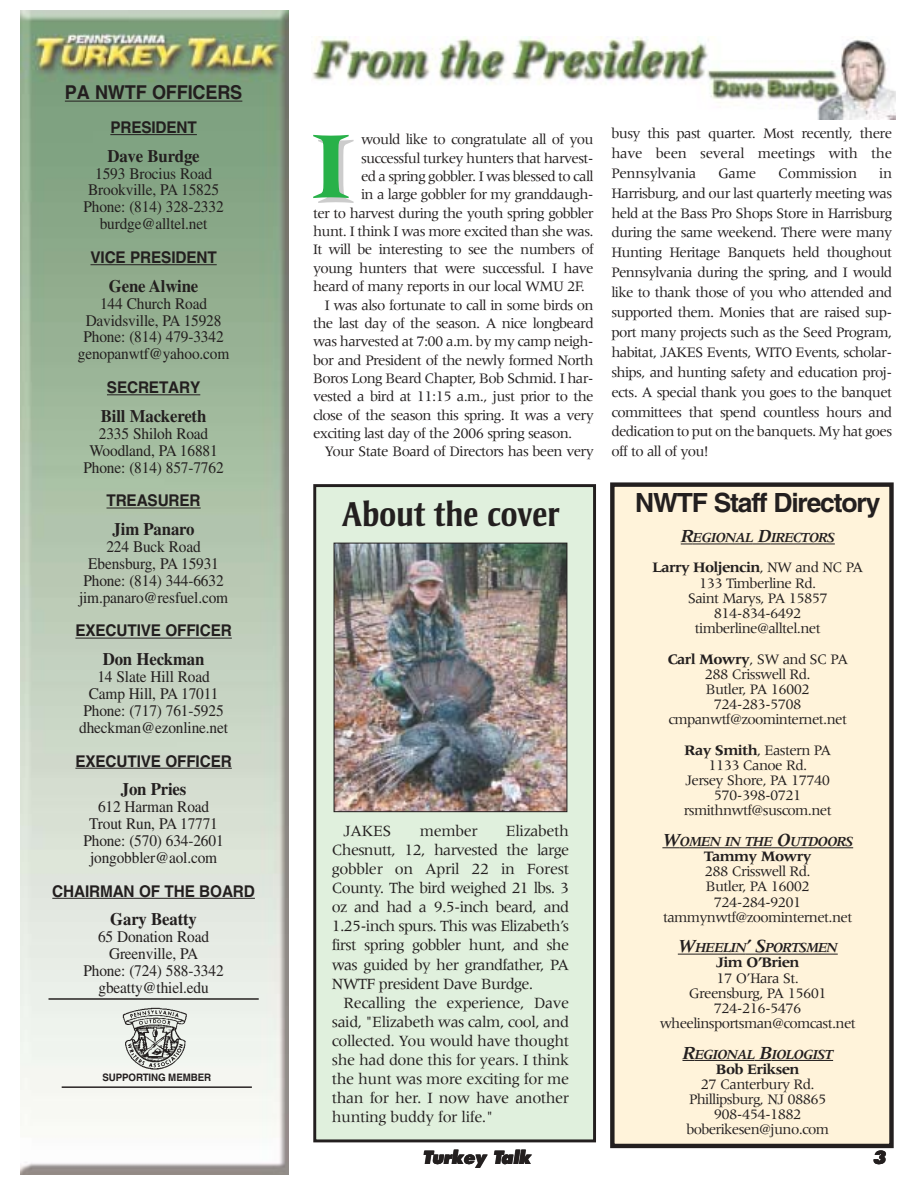
<style>
.page{position:relative;width:918px;height:1188px;background:#fff}
.page>*{position:absolute;margin:0;border:0;box-sizing:border-box;transform-origin:0 0}
.t1{font:700 98.4px "Meridien";color:#28b149}
.t2{font:700 35.25px "Strayhorn";letter-spacing:-.01em;color:#231f1f;scale:.95 1}
.t3{font:700 26.4px "Helvetica";letter-spacing:-.045em;color:#231f1f}
.t4{font:700 19.05px "Helvetica";letter-spacing:-.01em;color:#231f1f;scale:.95 1}
.t5{font:700 17.7px "Times";letter-spacing:-.01em;color:#231f1f;scale:.95 1}
.t6{font:italic 800 17.7px "Futura";letter-spacing:-.015em;color:#231f1f;scale:.95 1}
.t7{font:16.2px/17px "Times";letter-spacing:-.01em;color:#231f1f;text-align:center;scale:.95 1}
.t8{font:16.2px/19px "Meridien";letter-spacing:-.03em;color:#231f1f;text-align:justify}
.t9{font:700 16.2px "Helvetica";letter-spacing:-.01em;color:#231f1f;scale:.95 1}
.t10{font:15px/15.1px "Meridien";letter-spacing:-.045em;color:#231f1f;text-align:center}
.t11{font:700 15px "Meridien";letter-spacing:-.045em;color:#231f1f}
.t12{font:15px "Meridien";letter-spacing:-.02em;color:#231f1f}
.t13{font:italic 700 14.4px "Meridien";letter-spacing:-.06em;color:#231f1f}
.t14{font:700 10.35px "Helvetica";letter-spacing:-.01em;color:#231f1f;scale:.95 1}
.s1{font-size:19.05px}
.s2{font-weight:700}
</style>
<div class="page">
<div style="left:315px;top:486px;width:280px;height:655px;background:#e0f0dd"></div>
<div style="left:313px;top:484px;width:283px;height:658px;border:3px solid #231f1f"></div>
<img style="left:21px;top:11px;width:268px;height:1164px">
<hr style="left:65px;top:101px;width:177px;height:1px;background:#231f1f">
<hr style="left:110px;top:134px;width:87px;height:1px;background:#231f1f">
<hr style="left:91px;top:264px;width:126px;height:1px;background:#231f1f">
<hr style="left:107px;top:394px;width:93px;height:1px;background:#231f1f">
<hr style="left:107px;top:508px;width:94px;height:1px;background:#231f1f">
<hr style="left:75px;top:638px;width:157px;height:1px;background:#231f1f">
<hr style="left:75px;top:768px;width:157px;height:1px;background:#231f1f">
<hr style="left:52px;top:898px;width:203px;height:1px;background:#231f1f">
<hr style="left:49px;top:998px;width:210px;height:2px;background:#231f1f">
<img style="left:122px;top:1007px;width:66px;height:64px">
<hr style="left:62px;top:1086px;width:190px;height:2px;background:#231f1f">
<img style="left:312px;top:37px;width:583px;height:82px">
<div style="left:612px;top:485px;width:279px;height:661px;background:#fff3da"></div>
<svg style="left:681px;top:543px;width:12px;height:1px"></svg>
<hr style="left:693px;top:543px;width:60px;height:1px;background:#231f1f">
<svg style="left:753px;top:543px;width:18px;height:1px"></svg>
<hr style="left:771px;top:543px;width:64px;height:1px;background:#231f1f">
<svg style="left:662px;top:847px;width:18px;height:1px"></svg>
<hr style="left:680px;top:847px;width:45px;height:1px;background:#231f1f">
<svg style="left:725px;top:847px;width:65px;height:1px"></svg>
<hr style="left:790px;top:847px;width:63px;height:1px;background:#231f1f">
<svg style="left:678px;top:954px;width:17px;height:1px"></svg>
<hr style="left:695px;top:954px;width:51px;height:1px;background:#231f1f">
<svg style="left:746px;top:954px;width:45px;height:1px"></svg>
<hr style="left:791px;top:954px;width:47px;height:1px;background:#231f1f">
<svg style="left:682px;top:1060px;width:12px;height:1px"></svg>
<hr style="left:694px;top:1060px;width:61px;height:1px;background:#231f1f">
<svg style="left:755px;top:1060px;width:16px;height:1px"></svg>
<hr style="left:771px;top:1060px;width:62px;height:1px;background:#231f1f">
<div style="left:610px;top:482px;width:284px;height:666px;border:4px solid #231f1f"></div>
<img style="left:336px;top:545px;width:229px;height:265px">
<div style="left:334px;top:543px;width:233px;height:269px;border:1px solid #231f1f"></div>
<p class="t4" style="left:65px;top:86px;width:188px">PA NWTF OFFICERS</p>
<p class="t9" style="left:110px;top:121px;width:93px">PRESIDENT</p>
<p class="t5" style="left:107px;top:149px;width:99px">Dave Burdge</p>
<p class="t7" style="left:84px;top:166px;width:149px">1593 Brocius Road<br>Brookville, PA 15825<br>Phone: (814) 328-2332 burdge@alltel.net</p>
<p class="t9" style="left:91px;top:251px;width:134px">VICE PRESIDENT</p>
<p class="t5" style="left:109px;top:279px;width:96px">Gene Alwine</p>
<p class="t7" style="left:78px;top:296px;width:161px">144 Church Road<br>Davidsville, PA 15928<br>Phone: (814) 479-3342 genopanwtf@yahoo.com</p>
<p class="t9" style="left:107px;top:382px;width:100px">SECRETARY</p>
<p class="t5" style="left:101px;top:409px;width:112px">Bill Mackereth</p>
<p class="t7" style="left:84px;top:426px;width:149px">2335 Shiloh Road<br>Woodland, PA 16881<br>Phone: (814) 857-7762</p>
<p class="t9" style="left:107px;top:495px;width:101px">TREASURER</p>
<p class="t5" style="left:113px;top:523px;width:88px">Jim Panaro</p>
<p class="t7" style="left:79px;top:540px;width:158px">224 Buck Road<br>Ebensburg, PA 15931<br>Phone: (814) 344-6632 jim.panaro@resfuel.com</p>
<p class="t9" style="left:75px;top:625px;width:166px">EXECUTIVE OFFICER</p>
<p class="t5" style="left:103px;top:653px;width:108px">Don Heckman</p>
<p class="t7" style="left:79px;top:670px;width:158px">14 Slate Hill Road<br>Camp Hill, PA 17011<br>Phone: (717) 761-5925 dheckman@ezonline.net</p>
<p class="t9" style="left:75px;top:755px;width:166px">EXECUTIVE OFFICER</p>
<p class="t5" style="left:121px;top:783px;width:71px">Jon Pries</p>
<p class="t7" style="left:84px;top:800px;width:149px">612 Harman Road<br>Trout Run, PA 17771<br>Phone: (570) 634-2601 jongobbler@aol.com</p>
<p class="t9" style="left:52px;top:885px;width:215px">CHAIRMAN OF THE BOARD</p>
<p class="t5" style="left:110px;top:913px;width:93px">Gary Beatty</p>
<p class="t7" style="left:84px;top:930px;width:149px">65 Donation Road<br>Greenville, PA<br>Phone: (724) 588-3342 gbeatty@thiel.edu</p>
<p class="t14" style="left:102px;top:1074px;width:116px">SUPPORTING MEMBER</p>
<h1 class="t1" style="left:312px;top:127px;width:40px">I</h1>
<p class="t10" style="left:361px;top:133px;width:234px">would like to congratulate all of you</p>
<p class="t10" style="left:361px;top:151px;width:234px">successful turkey hunters that harvest-</p>
<p class="t10" style="left:361px;top:170px;width:234px">ed a spring gobbler. I was blessed to call</p>
<p class="t10" style="left:361px;top:188px;width:234px">in a large gobbler for my granddaugh-</p>
<p class="t10" style="left:313px;top:207px;width:282px">ter to harvest during the youth spring gobbler</p>
<p class="t10" style="left:313px;top:225px;width:282px">hunt. I think I was more excited than she was.</p>
<p class="t10" style="left:313px;top:243px;width:282px">It will be interesting to see the numbers of</p>
<p class="t10" style="left:313px;top:262px;width:282px">young hunters that were successful. I have</p>
<p class="t10" style="left:313px;top:280px;width:273px">heard of many reports in our local WMU 2F.</p>
<p class="t10" style="left:325px;top:298px;width:271px">I was also fortunate to call in some birds on</p>
<p class="t10" style="left:313px;top:317px;width:282px">the last day of the season. A nice longbeard</p>
<p class="t10" style="left:313px;top:335px;width:282px">was harvested at 7:00 a.m. by my camp neigh-</p>
<p class="t10" style="left:313px;top:353px;width:282px">bor and President of the newly formed North</p>
<p class="t10" style="left:313px;top:372px;width:282px">Boros Long Beard Chapter, Bob Schmid. I har-</p>
<p class="t10" style="left:313px;top:390px;width:282px">vested a bird at 11:15 a.m., just prior to the</p>
<p class="t10" style="left:313px;top:408px;width:282px">close of the season this spring. It was a very</p>
<p class="t10" style="left:313px;top:427px;width:261px">exciting last day of the 2006 spring season.</p>
<p class="t10" style="left:325px;top:445px;width:270px">Your State Board of Directors has been very</p>
<h2 class="t2" style="left:342px;top:500px;width:231px">About the cover</h2>
<p class="t8" style="left:332px;top:822px;width:239px;text-indent:174px">Elizabeth Chesnutt, 12, harvested the large gobbler on April 22 in Forest County. The bird weighed 21 lbs. 3 oz and had a 9.5-inch beard, and 1.25-inch spurs. This was Elizabeth’s first spring gobbler hunt, and she was guided by her grandfather, PA NWTF president Dave Burdge.</p>
<p class="t8" style="left:332px;top:994px;width:239px;text-indent:12px">Recalling the experience, Dave said, "Elizabeth was calm, cool, and collected. You would have thought she had done this for years. I think the hunt was more exciting for me than for her. I now have another hunting buddy for life."</p>
<p class="t8" style="left:344px;top:822px;width:49px">JAKES</p>
<p class="t8" style="left:420px;top:822px;width:60px">member</p>
<p class="t10" style="left:611px;top:124px;width:282px;line-height:20px;text-align:justify">busy this past quarter. Most recently, there have been several meetings with the Pennsylvania</p>
<p class="t10" style="left:611px;top:164px;width:282px;line-height:20px;text-align:justify;text-indent:268px">in Harrisburg, and our last quarterly meeting was held at the Bass Pro Shops Store in Harrisburg during the same weekend. There were many Hunting Heritage Banquets held thoughout Pennsylvania during the spring, and I would like to thank those of you who attended and supported them. Monies that are raised sup&shy;port many projects such as the Seed Program, habitat, JAKES Events, WITO Events, scholar&shy;ships, and hunting safety and education proj&shy;ects. A special thank you goes to the banquet committees that spend countless hours and dedication to put on the banquets. My hat goes off to all of you!</p>
<h3 class="t3" style="left:635px;top:493px;width:247px">NWTF Staff Directory</h3>
<p class="t13" style="left:681px;top:532px;width:156px"><span class="s1">R</span>EGIONAL <span class="s1">D</span>IRECTORS</p>
<p class="t10" style="left:652px;top:561px;width:213px"><span class="s2">Larry Holjencin</span>, NW and NC PA<br>133 Timberline Rd.<br>Saint Marys, PA 15857<br>814-834-6492 timberline@alltel.net</p>
<p class="t10" style="left:667px;top:652px;width:182px"><span class="s2">Carl Mowry</span>, SW and SC PA<br>288 Crisswell Rd.<br>Butler, PA 16002<br>724-283-5708 cmpanwtf@zoominternet.net</p>
<p class="t10" style="left:684px;top:744px;width:149px"><span class="s2">Ray Smith</span>, Eastern PA<br>1133 Canoe Rd.<br>Jersey Shore, PA 17740<br>570-398-0721 rsmithnwtf@suscom.net</p>
<p class="t13" style="left:662px;top:836px;width:192px"><span class="s1">W</span>OMEN IN THE <span class="s1">O</span>UTDOORS</p>
<p class="t11" style="left:704px;top:850px;width:109px">Tammy Mowry</p>
<p class="t10" style="left:663px;top:865px;width:191px">288 Crisswell Rd.<br>Butler, PA 16002<br>724-284-9201 tammynwtf@zoominternet.net</p>
<p class="t13" style="left:678px;top:942px;width:161px"><span class="s1">W</span>HEELIN<span class="s1">’ S</span>PORTSMEN</p>
<p class="t11" style="left:716px;top:957px;width:85px">Jim O’Brien</p>
<p class="t10" style="left:660px;top:971px;width:198px">17 O’Hara St.<br>Greensburg, PA 15601<br>724-216-5476 wheelinsportsman@comcast.net</p>
<p class="t13" style="left:682px;top:1048px;width:152px"><span class="s1">R</span>EGIONAL <span class="s1">B</span>IOLOGIST</p>
<p class="t11" style="left:716px;top:1063px;width:85px">Bob Eriksen</p>
<p class="t10" style="left:686px;top:1078px;width:144px">27 Canterbury Rd.<br>Phillipsburg, NJ 08865<br>908-454-1882 boberikesen@juno.com</p>
<p class="t10" style="left:718px;top:167px;width:40px">Game</p>
<p class="t12" style="left:778px;top:167px;width:81px">Commission</p>
<p class="t6" style="left:422px;top:1150px;width:116px">Turkey Talk</p>
<p class="t6" style="left:872px;top:1150px;width:16px">3</p>
</div>
